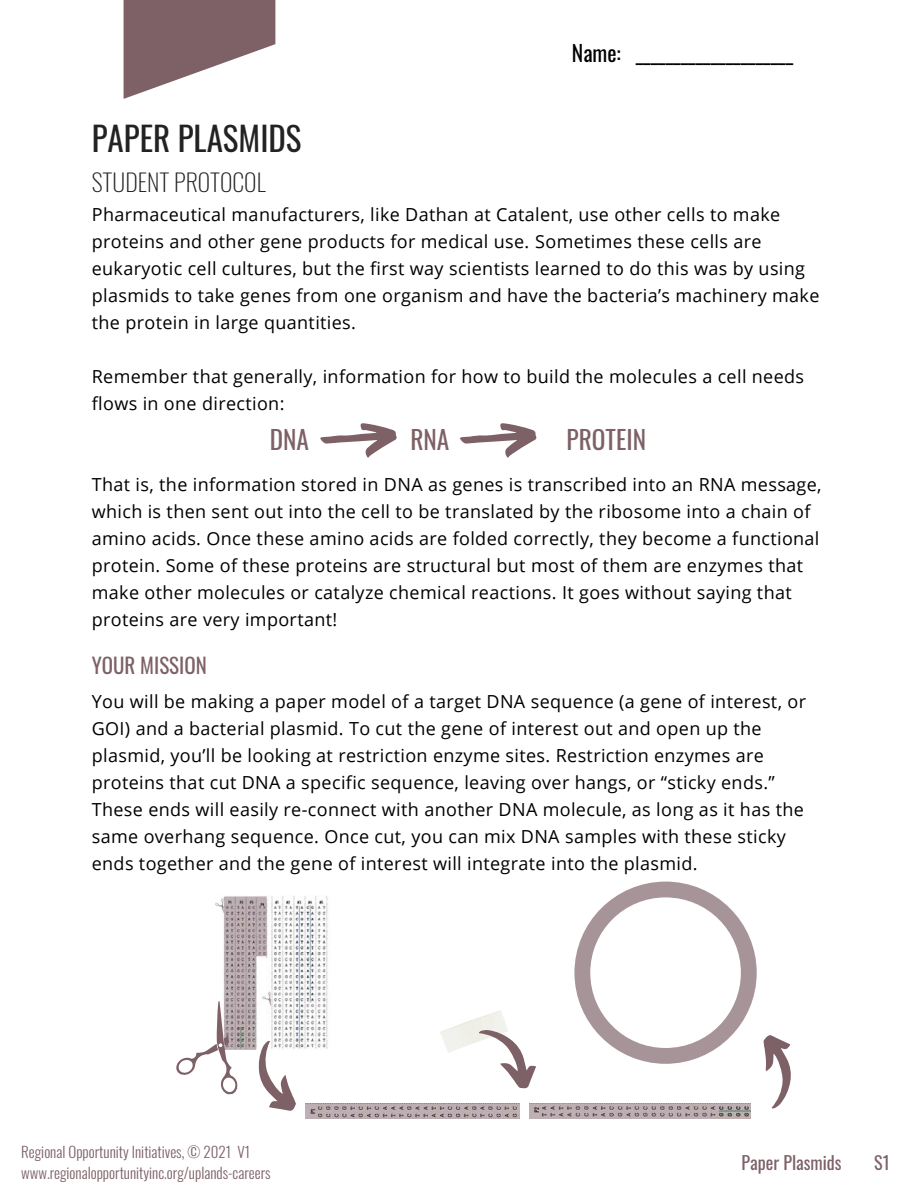
<style>
.page{position:relative;width:918px;height:1188px;background:#fff}
.page>*{position:absolute;margin:0;border:0;box-sizing:border-box;transform-origin:0 0}
.t1{font:33px "Oswald";color:#222}
.t2{font:25.35px "Oswald";color:#7d6167}
.t3{font:200 24px "Oswald";color:#222}
.t4{font:21.75px "Oswald";color:#000}
.t5{font:21px "Oswald";color:#7d6167}
.t6{font:18px/27px "Open Sans";letter-spacing:.02em;color:#000}
.t7{font:18px "Oswald";color:#7d6167}
.t8{font:300 15px/20.2px "Oswald";color:#7d6167}
</style>
<div class="page">
<svg style="left:124px;top:0;width:151px;height:99px"></svg>
<svg style="left:320px;top:423px;width:77px;height:35px"></svg>
<svg style="left:460px;top:423px;width:77px;height:35px"></svg>
<img style="left:305px;top:1103px;width:214px;height:15px">
<img style="left:530px;top:1103px;width:220px;height:15px">
<svg style="left:440px;top:1010px;width:96px;height:79px"></svg>
<svg style="left:574px;top:882px;width:183px;height:182px"></svg>
<svg style="left:763px;top:1035px;width:28px;height:74px"></svg>
<img style="left:215px;top:896px;width:113px;height:154px">
<svg style="left:247px;top:1039px;width:51px;height:72px"></svg>
<svg style="left:176px;top:1000px;width:63px;height:95px"></svg>
<p class="t1" style="left:92px;top:109px;width:211px">PAPER PLASMIDS</p>
<p class="t3" style="left:92px;top:161px;width:175px">STUDENT PROTOCOL</p>
<p class="t4" style="left:572px;top:34px;width:223px">Name: _____________________</p>
<p class="t6" style="left:92px;top:201px;width:729px">Pharmaceutical manufacturers, like Dathan at Catalent, use other cells to make proteins and other gene products for medical use. Sometimes these cells are eukaryotic cell cultures, but the first way scientists learned to do this was by using plasmids to take genes from one organism and have the bacteria’s machinery make the protein in large quantities.</p>
<p class="t6" style="left:92px;top:363px;width:714px">Remember that generally, information for how to build the molecules a cell needs flows in one direction:</p>
<p class="t2" style="left:270px;top:417px;width:41px">DNA</p>
<p class="t2" style="left:410px;top:417px;width:41px">RNA</p>
<p class="t2" style="left:566px;top:417px;width:81px">PROTEIN</p>
<p class="t6" style="left:92px;top:470px;width:731px">That is, the information stored in DNA as genes is transcribed into an RNA message, which is then sent out into the cell to be translated by the ribosome into a chain of amino acids. Once these amino acids are folded correctly, they become a functional protein. Some of these proteins are structural but most of them are enzymes that make other molecules or catalyze chemical reactions. It goes without saying that proteins are very important!</p>
<p class="t5" style="left:92px;top:647px;width:117px">YOUR MISSION</p>
<p class="t6" style="left:92px;top:688px;width:716px">You will be making a paper model of a target DNA sequence (a gene of interest, or GOI) and a bacterial plasmid. To cut the gene of interest out and open up the plasmid, you’ll be looking at restriction enzyme sites. Restriction enzymes are proteins that cut DNA a specific sequence, leaving over hangs, or “sticky ends.” These ends will easily re-connect with another DNA molecule, as long as it has the same overhang sequence. Once cut, you can mix DNA samples with these sticky ends together and the gene of interest will integrate into the plasmid.</p>
<p class="t8" style="left:21px;top:1140px;width:251px">Regional Opportunity Initiatives, © 2021 V1 www.regionalopportunityinc.org/uplands-careers</p>
<p class="t7" style="left:742px;top:1147px;width:102px">Paper Plasmids</p>
<p class="t7" style="left:874px;top:1146px;width:17px">S1</p>
</div>
